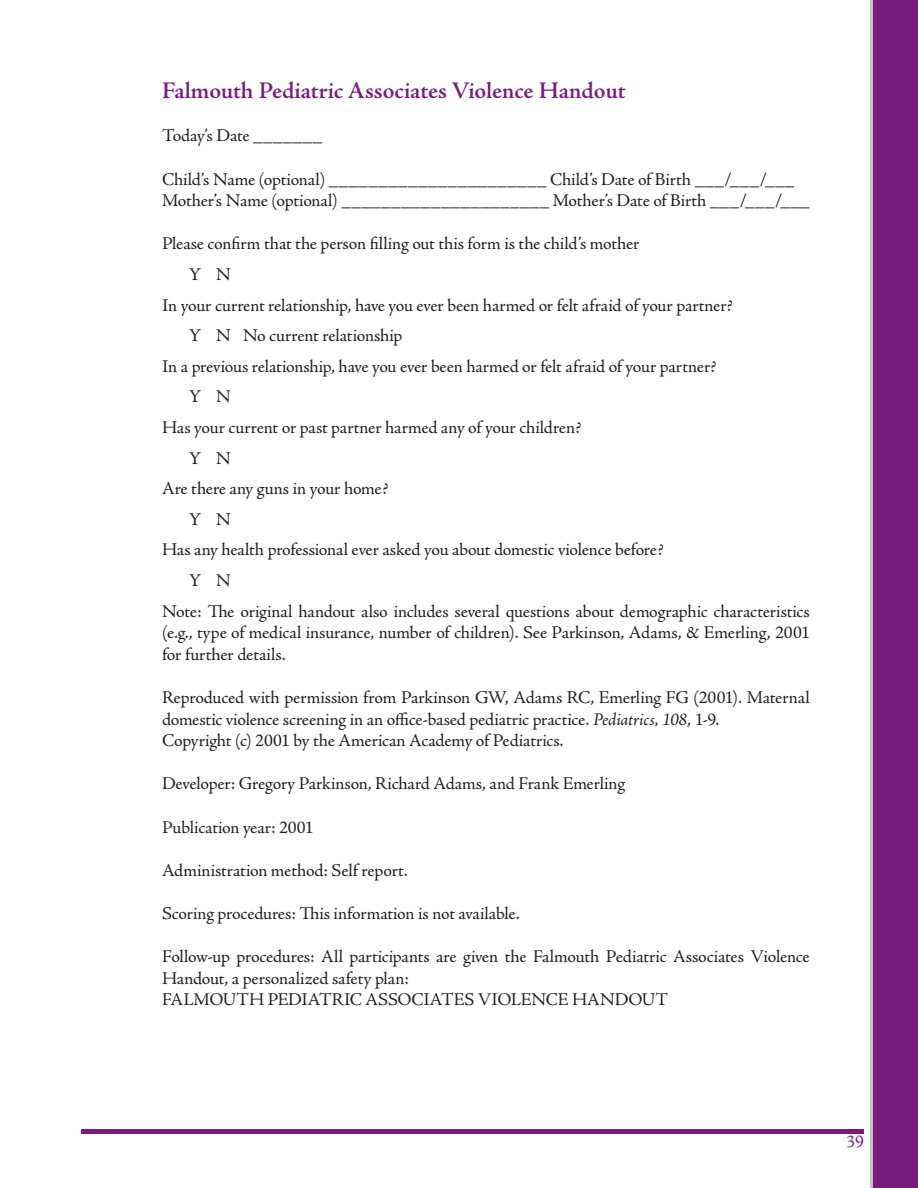
<style>
.page{position:relative;width:918px;height:1188px;background:#fff}
.page>*{position:absolute;margin:0;border:0;box-sizing:border-box;transform-origin:0 0}
.t1{font:600 24px "Adobe Jenson Pro";letter-spacing:-.005em;color:#781d7d}
.t2{font:18px/21.6px "Adobe Jenson Pro";letter-spacing:-.01em;color:#231f20}
.t3{font:18px "Adobe Jenson Pro";color:#781d7d}
.s1{font-style:italic}
</style>
<div class="page">
<hr style="left:870px;top:0;width:4px;height:1188px;background:#c1c2c4">
<div style="left:873px;top:0;width:45px;height:1188px;background:#781d7d"></div>
<hr style="left:81px;top:1130px;width:783px;height:4px;background:#781d7d">
<h1 class="t1" style="left:162px;top:77px;width:465px">Falmouth Pediatric Associates Violence Handout</h1>
<p class="t2" style="left:162px;top:125px;width:162px">Today’s Date _______</p>
<p class="t2" style="left:162px;top:169px;width:649px">Child’s Name (optional) ______________________ Child’s Date of Birth ___/___/___<br>Mother’s Name (optional) _____________________ Mother’s Date of Birth ___/___/___</p>
<p class="t2" style="left:162px;top:233px;width:479px">Please confirm that the person filling out this form is the child’s mother</p>
<p class="t2" style="left:189px;top:264px;width:43px">Y N</p>
<p class="t2" style="left:162px;top:295px;width:572px">In your current relationship, have you ever been harmed or felt afraid of your partner?</p>
<p class="t2" style="left:189px;top:325px;width:215px">Y N No current relationship</p>
<p class="t2" style="left:162px;top:356px;width:556px">In a previous relationship, have you ever been harmed or felt afraid of your partner?</p>
<p class="t2" style="left:189px;top:386px;width:43px">Y N</p>
<p class="t2" style="left:162px;top:417px;width:421px">Has your current or past partner harmed any of your children?</p>
<p class="t2" style="left:189px;top:448px;width:43px">Y N</p>
<p class="t2" style="left:162px;top:478px;width:228px">Are there any guns in your home?</p>
<p class="t2" style="left:189px;top:509px;width:43px">Y N</p>
<p class="t2" style="left:162px;top:539px;width:503px">Has any health professional ever asked you about domestic violence before?</p>
<p class="t2" style="left:189px;top:570px;width:43px">Y N</p>
<p class="t2" style="left:162px;top:601px;width:649px">Note: The original handout also includes several questions about demographic characteristics</p>
<p class="t2" style="left:162px;top:622px;width:649px">(e.g., type of medical insurance, number of children). See Parkinson, Adams, &amp; Emerling, 2001 for further details.</p>
<p class="t2" style="left:162px;top:687px;width:649px">Reproduced with permission from Parkinson GW, Adams RC, Emerling FG (2001). Maternal domestic violence screening in an office-based pediatric practice. <span class="s1">Pediatrics, 108</span>, 1-9.<br>Copyright (c) 2001 by the American Academy of Pediatrics.</p>
<p class="t2" style="left:162px;top:773px;width:465px">Developer: Gregory Parkinson, Richard Adams, and Frank Emerling</p>
<p class="t2" style="left:162px;top:817px;width:153px">Publication year: 2001</p>
<p class="t2" style="left:162px;top:860px;width:247px">Administration method: Self report.</p>
<p class="t2" style="left:162px;top:903px;width:359px">Scoring procedures: This information is not available.</p>
<p class="t2" style="left:162px;top:946px;width:649px">Follow-up procedures: All participants are given the Falmouth Pediatric Associates Violence<br>Handout, a personalized safety plan:<br>FALMOUTH PEDIATRIC ASSOCIATES VIOLENCE HANDOUT</p>
<p class="t3" style="left:846px;top:1131px;width:19px">39</p>
</div>
